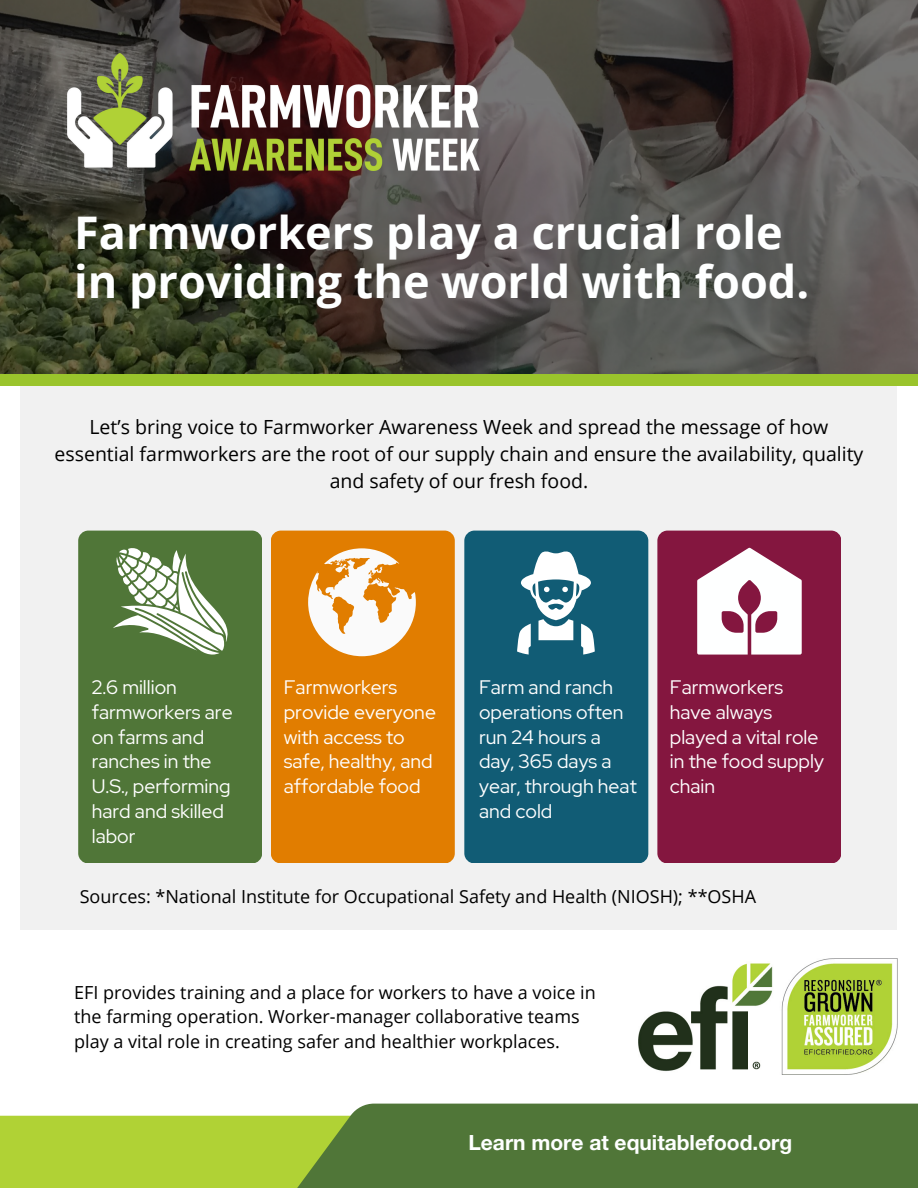
<style>
.page{position:relative;width:918px;height:1188px;background:#fff}
.page>*{position:absolute;margin:0;border:0;box-sizing:border-box;transform-origin:0 0}
.t1{font:700 45px/49.5px "Open Sans";color:#feffff}
.t2{font:700 21px "Helvetica Neue LT Std";color:#feffff}
.t3{font:19.5px/24.8px "Red Hat Display";color:#fff}
.t4{font:19.5px/27px "Open Sans";color:#000;text-align:center}
.t5{font:18px/24.8px "Open Sans";color:#000}
</style>
<div class="page">
<div style="left:0;top:1116px;width:424px;height:72px;background:#b0d235"></div>
<div style="left:255px;top:1104px;width:663px;height:84px;background:#507638"></div>
<div style="left:20px;top:350px;width:877px;height:580px;background:#f1f1f1"></div>
<div style="left:657px;top:531px;width:184px;height:332px;background:#84163f;border-radius:10px"></div>
<div style="left:464px;top:531px;width:184px;height:332px;background:#115c75;border-radius:10px"></div>
<div style="left:271px;top:531px;width:184px;height:332px;background:#e17d00;border-radius:10px"></div>
<div style="left:78px;top:531px;width:184px;height:332px;background:#507638;border-radius:10px"></div>
<svg style="left:0;top:0;width:918px;height:374px;background:#4c4641"></svg>
<div style="left:0;top:374px;width:918px;height:12px;background:#9ac42c"></div>
<img style="left:68px;top:54px;width:411px;height:117px">
<svg style="left:517px;top:551px;width:78px;height:104px"></svg>
<svg style="left:308px;top:548px;width:108px;height:108px"></svg>
<svg style="left:113px;top:548px;width:115px;height:107px"></svg>
<svg style="left:158px;top:565px;width:14px;height:11px"></svg>
<svg style="left:697px;top:548px;width:104px;height:107px"></svg>
<img style="left:638px;top:958px;width:260px;height:116px">
<h3 class="t1" style="left:74px;top:207px;width:736px">Farmworkers play a crucial role in providing the world with food.</h3>
<p class="t4" style="left:55px;top:412px;width:810px">Let’s bring voice to Farmworker Awareness Week and spread the message of how essential farmworkers are the root of our supply chain and ensure the availability, quality and safety of our fresh food.</p>
<p class="t3" style="left:92px;top:675px;width:142px">2.6 million farmworkers are on farms and ranches in the<br>U.S., performing hard and skilled labor</p>
<p class="t3" style="left:284px;top:675px;width:154px">Farmworkers provide everyone with access to safe, healthy, and affordable food</p>
<h3 class="t3" style="left:479px;top:675px;width:159px">Farm and ranch operations often run 24 hours a day, 365 days a year, through heat and cold</h3>
<p class="t3" style="left:670px;top:675px;width:156px">Farmworkers have always played a vital role in the food supply chain</p>
<p class="t5" style="left:80px;top:884px;width:678px">Sources: *National Institute for Occupational Safety and Health (NIOSH); **OSHA</p>
<h3 class="t5" style="left:74px;top:979px;width:523px">EFI provides training and a place for workers to have a voice in the farming operation. Worker-manager collaborative teams play a vital role in creating safer and healthier workplaces.</h3>
<h3 class="t2" style="left:468px;top:1135px;width:325px">Learn more at equitablefood.org</h3>
</div>
